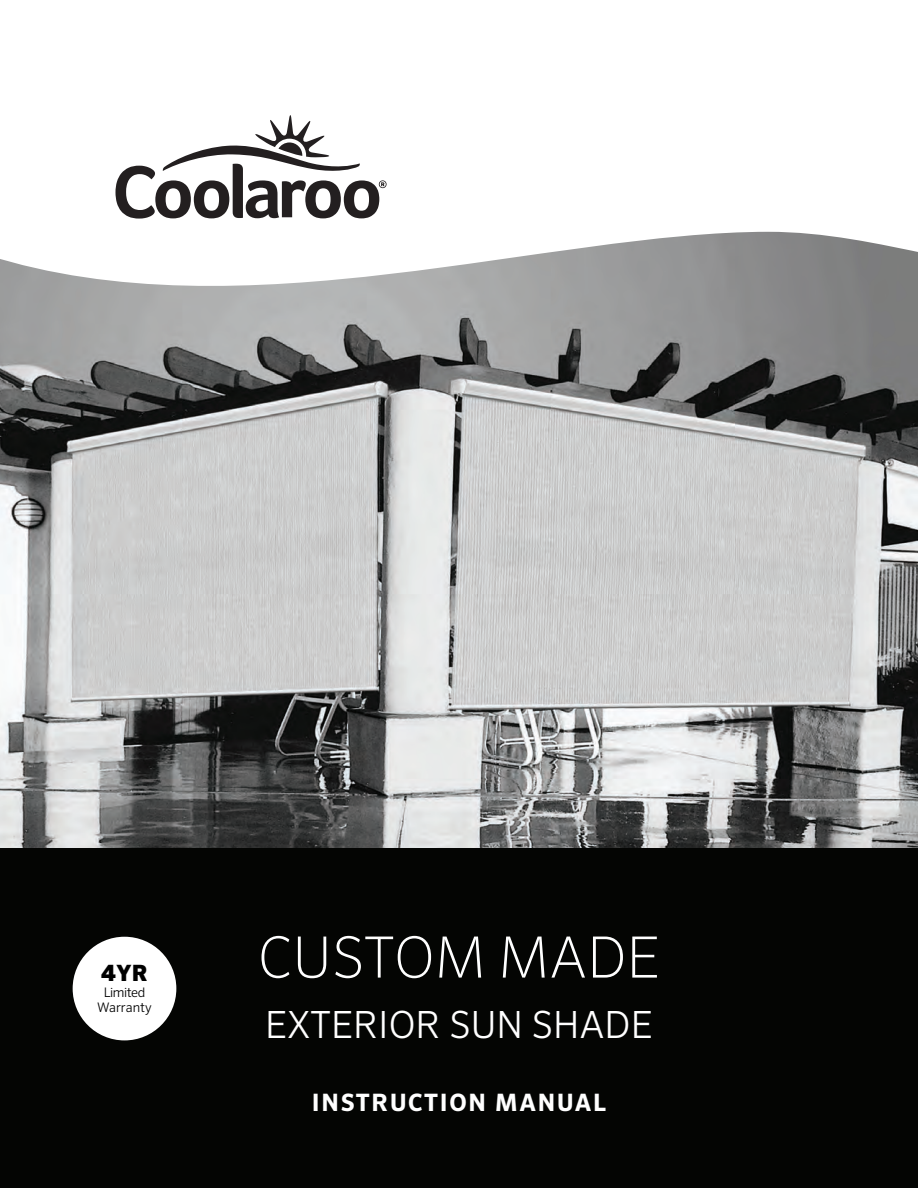
<style>
.page{position:relative;width:918px;height:1188px;background:#fff}
.page>*{position:absolute;margin:0;border:0;box-sizing:border-box;transform-origin:0 0}
.t1{font:200 57px "Sero Pro";color:#fff}
.t2{font:300 37.5px "Sero Pro";color:#fff}
.t3{font:700 24px "Sero Pro";letter-spacing:.07em;color:#fff}
.t4{font:900 22.5px "Sero Pro";color:#000}
.t5{font:300 13.2px/15.8px "Sero Pro";letter-spacing:-.04em;color:#000;text-align:center}
</style>
<div class="page">
<img style="left:0;top:336px;width:918px;height:513px">
<svg style="left:0;top:187px;width:918px;height:149px"></svg>
<svg style="left:116px;top:115px;width:271px;height:104px"></svg>
<div style="left:0;top:849px;width:918px;height:339px;background:#040503"></div>
<div style="left:73px;top:937px;width:103px;height:103px;background:#fff;border-radius:50%"></div>
<p class="t4" style="left:101px;top:960px;width:48px">4YR</p>
<p class="t5" style="left:97px;top:984px;width:56px">Limited<br>Warranty</p>
<h1 class="t1" style="left:258px;top:924px;width:404px">CUSTOM MADE</h1>
<h2 class="t2" style="left:265px;top:1002px;width:389px">EXTERIOR SUN SHADE</h2>
<p class="t3" style="left:312px;top:1088px;width:296px">INSTRUCTION MANUAL</p>
</div>
